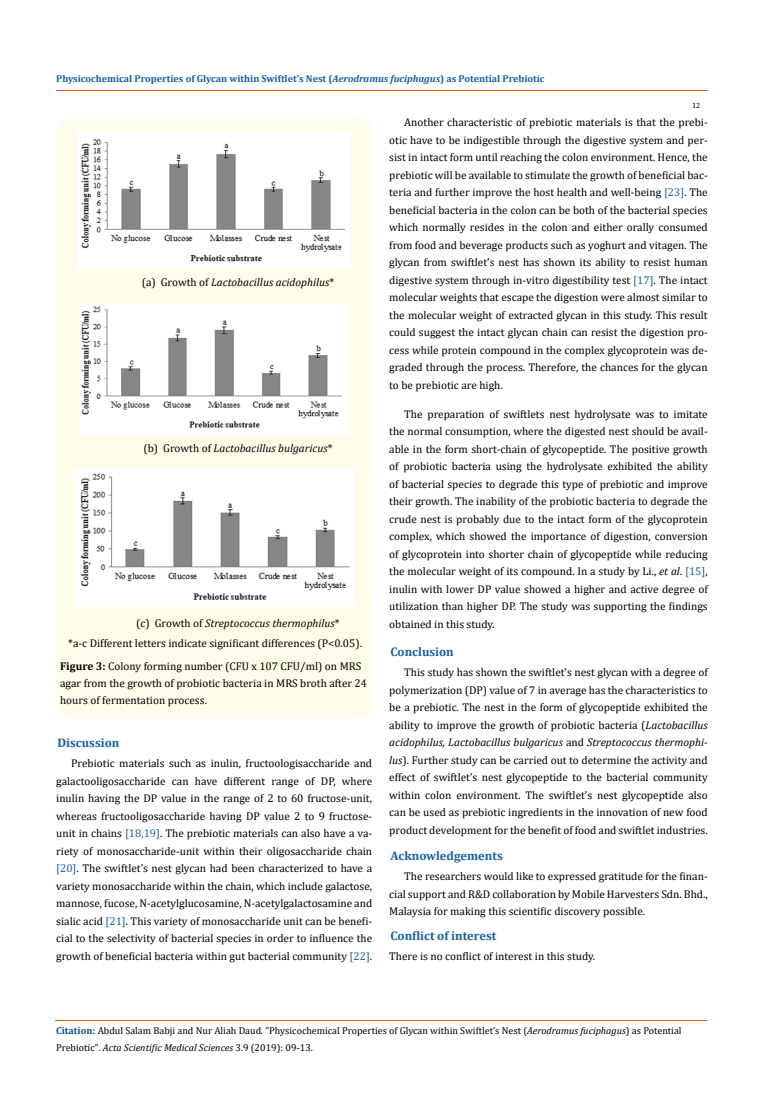
<style>
.page{position:relative;width:764px;height:1110px;background:#fff}
.page>*{position:absolute;margin:0;border:0;box-sizing:border-box;transform-origin:0 0}
.t1{font:700 12.5px "Cambria";color:#1560a6}
.t2{font:11.25px/17.5px "Cambria";color:#000;text-align:justify}
.t3{font:italic 11.25px "Cambria";color:#000}
.t4{font:10px/17.5px "Cambria";color:#000}
.t5{font:700 10px "Cambria";color:#1560a6}
.t6{font:7.5px "Cambria";color:#000}
.s1{font-style:italic}
.s2{font-style:normal}
.s3{font-weight:700}
.s4{color:#1560a6}
.s5{font-weight:700;color:#035089}
</style>
<div class="page">
<hr style="left:56px;top:91px;width:651px;height:1px;background:#e05d1a">
<div style="left:56px;top:118px;width:316px;height:601px;background:#fffde9;border-radius:15px"></div>
<img style="left:77px;top:132px;width:273px;height:137px">
<img style="left:79px;top:303px;width:269px;height:131px">
<img style="left:75px;top:470px;width:279px;height:136px">
<hr style="left:55px;top:1020px;width:651px;height:1px;background:#e05d1a">
<p class="t5" style="left:56px;top:71px;width:490px">Physicochemical Properties of Glycan within Swiftlet’s Nest (<span class="s1">Aerodramus fuciphagus</span>) as Potential Prebiotic</p>
<p class="t6" style="left:692px;top:101px;width:10px">12</p>
<p class="t3" style="left:142px;top:275px;width:194px"><span class="s2">(a) Growth of</span> Lactobacillus acidophilus<span class="s2">*</span></p>
<p class="t3" style="left:143px;top:441px;width:190px"><span class="s2">(b) Growth of</span> Lactobacillus bulgaricus<span class="s2">*</span></p>
<p class="t2" style="left:68px;top:613px;width:295px;line-height:20px;text-indent:68px">(c) Growth of <span class="s1">Streptococcus thermophilus</span>*<br>*a-c Different letters indicate significant differences (P&lt;0.05).</p>
<p class="t2" style="left:60px;top:658px;width:308px;line-height:16.9px;text-align:left"><span class="s3">Figure 3:</span> Colony forming number (CFU x 107 CFU/ml) on MRS agar from the growth of probiotic bacteria in MRS broth after 24 hours of fermentation process.</p>
<p class="t1" style="left:57px;top:734px;width:63px">Discussion</p>
<p class="t2" style="left:56px;top:755px;width:317px;text-indent:15px">Prebiotic materials such as inulin, fructoologisaccharide and galactooligosaccharide can have different range of DP, where inulin having the DP value in the range of 2 to 60 fructose-unit, whereas fructooligosaccharide having DP value 2 to 9 fructose&shy;unit in chains <span class="s4">[18,19]</span>. The prebiotic materials can also have a va&shy;riety of monosaccharide-unit within their oligosaccharide chain <span class="s4">[20]</span>. The swiftlet’s nest glycan had been characterized to have a variety monosaccharide within the chain, which include galactose, mannose, fucose, N-acetylglucosamine, N-acetylgalactosamine and sialic acid <span class="s4">[21]</span>. This variety of monosaccharide unit can be benefi&shy;cial to the selectivity of bacterial species in order to influence the growth of beneficial bacteria within gut bacterial community <span class="s4">[22]</span>.</p>
<p class="t2" style="left:389px;top:114px;width:320px;text-indent:15px">Another characteristic of prebiotic materials is that the prebi&shy;otic have to be indigestible through the digestive system and per&shy;sist in intact form until reaching the colon environment. Hence, the prebiotic will be available to stimulate the growth of beneficial bac&shy;teria and further improve the host health and well-being <span class="s4">[23]</span>. The beneficial bacteria in the colon can be both of the bacterial species which normally resides in the colon and either orally consumed from food and beverage products such as yoghurt and vitagen. The glycan from swiftlet’s nest has shown its ability to resist human digestive system through in-vitro digestibility test <span class="s4">[17]</span>. The intact molecular weights that escape the digestion were almost similar to the molecular weight of extracted glycan in this study. This result could suggest the intact glycan chain can resist the digestion pro&shy;cess while protein compound in the complex glycoprotein was de&shy;graded through the process. Therefore, the chances for the glycan to be prebiotic are high.</p>
<p class="t2" style="left:389px;top:405px;width:320px;text-indent:15px">The preparation of swiftlets nest hydrolysate was to imitate the normal consumption, where the digested nest should be avail&shy;able in the form short-chain of glycopeptide. The positive growth of probiotic bacteria using the hydrolysate exhibited the ability of bacterial species to degrade this type of prebiotic and improve their growth. The inability of the probiotic bacteria to degrade the crude nest is probably due to the intact form of the glycoprotein complex, which showed the importance of digestion, conversion of glycoprotein into shorter chain of glycopeptide while reducing the molecular weight of its compound. In a study by Li., <span class="s1">et al</span>. <span class="s4">[15]</span>, inulin with lower DP value showed a higher and active degree of utilization than higher DP. The study was supporting the findings obtained in this study.</p>
<p class="t1" style="left:390px;top:643px;width:65px">Conclusion</p>
<p class="t2" style="left:389px;top:663px;width:320px;text-indent:15px">This study has shown the swiftlet’s nest glycan with a degree of polymerization (DP) value of 7 in average has the characteristics to be a prebiotic. The nest in the form of glycopeptide exhibited the ability to improve the growth of probiotic bacteria (<span class="s1">Lactobacillus acidophilus, Lactobacillus bulgaricus</span> and <span class="s1">Streptococcus thermophi&shy;lus</span>). Further study can be carried out to determine the activity and effect of swiftlet’s nest glycopeptide to the bacterial community within colon environment. The swiftlet’s nest glycopeptide also can be used as prebiotic ingredients in the innovation of new food product development for the benefit of food and swiftlet industries.</p>
<p class="t1" style="left:390px;top:847px;width:114px">Acknowledgements</p>
<p class="t2" style="left:389px;top:868px;width:320px;text-indent:15px">The researchers would like to expressed gratitude for the finan&shy;cial support and R&amp;D collaboration by Mobile Harvesters Sdn. Bhd., Malaysia for making this scientific discovery possible.</p>
<p class="t1" style="left:390px;top:927px;width:107px">Conflict of interest</p>
<p class="t2" style="left:389px;top:948px;width:207px">There is no conflict of interest in this study.</p>
<p class="t4" style="left:56px;top:1022px;width:627px"><span class="s5">Citation:</span> Abdul Salam Babji and Nur Aliah Daud<span class="s1">.</span> “Physicochemical Properties of Glycan within Swiftlet’s Nest (<span class="s1">Aerodramus fuciphagus</span>) as Potential<br>Prebiotic". <span class="s1">Acta Scientific Medical Sciences</span> 3.9 (2019): 09-13.</p>
</div>
